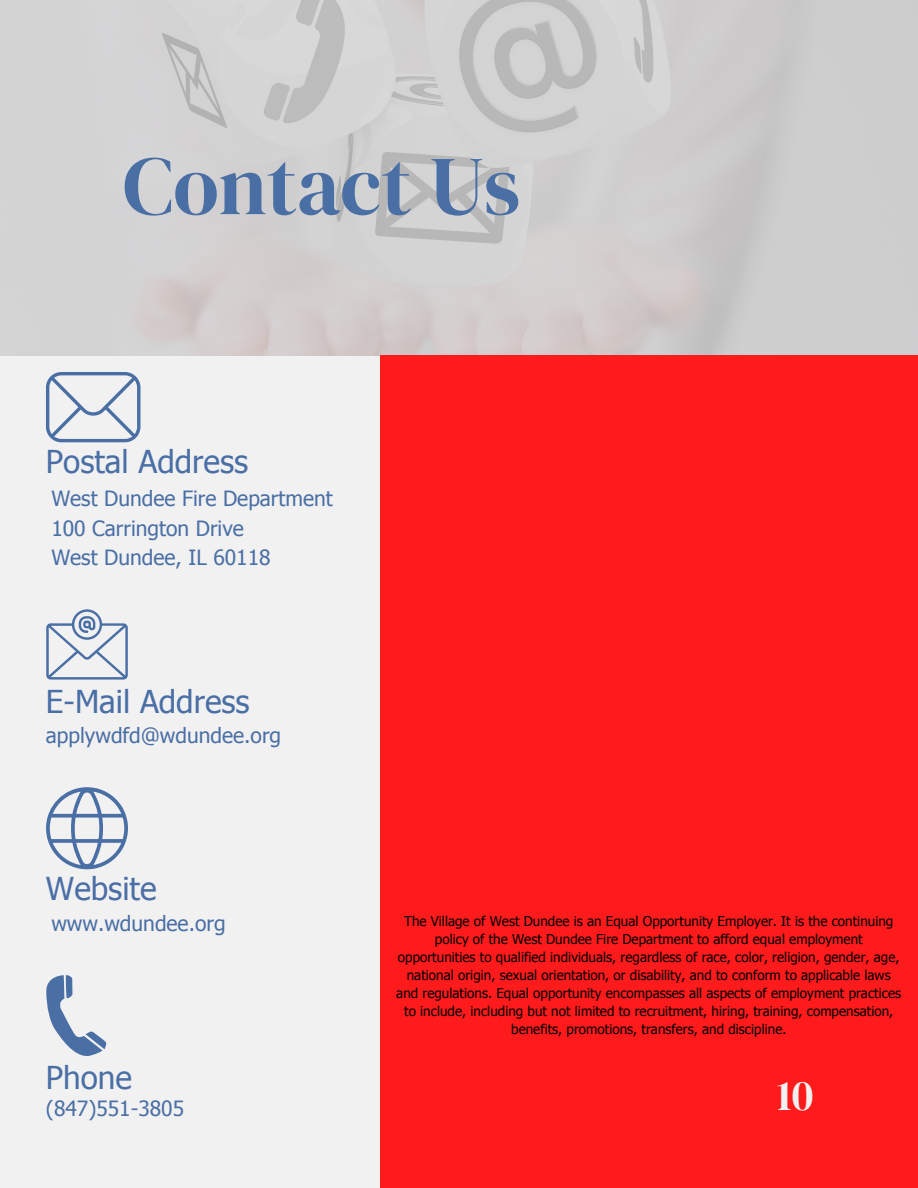
<style>
.page{position:relative;width:918px;height:1188px;background:#f2f1f2}
.page>*{position:absolute;margin:0;border:0;box-sizing:border-box;transform-origin:0 0}
.t1{font:83.4px "DM Serif Display";color:#4a6fa5}
.t2{font:42.9px "DM Serif Display";color:#f2f1f2}
.t3{font:31.5px "Tahoma";color:#4a6fa5}
.t4{font:21px/29.2px "Tahoma";color:#4a6fa5}
.t5{font:13.5px/18px "Tahoma";color:#000;text-align:center}
</style>
<div class="page">
<img style="left:0;top:0;width:918px;height:356px">
<div style="left:380px;top:355px;width:538px;height:833px;background:#ff1b1c"></div>
<svg style="left:46px;top:372px;width:94px;height:70px"></svg>
<svg style="left:46px;top:975px;width:61px;height:81px"></svg>
<svg style="left:46px;top:787px;width:82px;height:82px"></svg>
<svg style="left:46px;top:609px;width:82px;height:71px"></svg>
<h1 class="t1" style="left:123px;top:128px;width:399px">Contact Us</h1>
<h3 class="t3" style="left:46px;top:442px;width:204px">Postal Address</h3>
<h3 class="t4" style="left:51px;top:483px;width:283px">West Dundee Fire Department<br>100 Carrington Drive<br>West Dundee, IL 60118</h3>
<h3 class="t3" style="left:46px;top:681px;width:205px">E-Mail Address</h3>
<h3 class="t4" style="left:46px;top:720px;width:237px">applywdfd@wdundee.org</h3>
<h3 class="t3" style="left:46px;top:868px;width:112px">Website</h3>
<h3 class="t4" style="left:51px;top:908px;width:176px">www.wdundee.org</h3>
<h3 class="t3" style="left:46px;top:1057px;width:88px">Phone</h3>
<h3 class="t4" style="left:46px;top:1093px;width:140px">(847)551-3805</h3>
<p class="t5" style="left:396px;top:912px;width:506px">The Village of West Dundee is an Equal Opportunity Employer. It is the continuing policy of the West Dundee Fire Department to afford equal employment opportunities to qualified individuals, regardless of race, color, religion, gender, age, national origin, sexual orientation, or disability, and to conform to applicable laws and regulations. Equal opportunity encompasses all aspects of employment practices to include, including but not limited to recruitment, hiring, training, compensation, benefits, promotions, transfers, and discipline.</p>
<h2 class="t2" style="left:777px;top:1066px;width:38px">10</h2>
</div>
